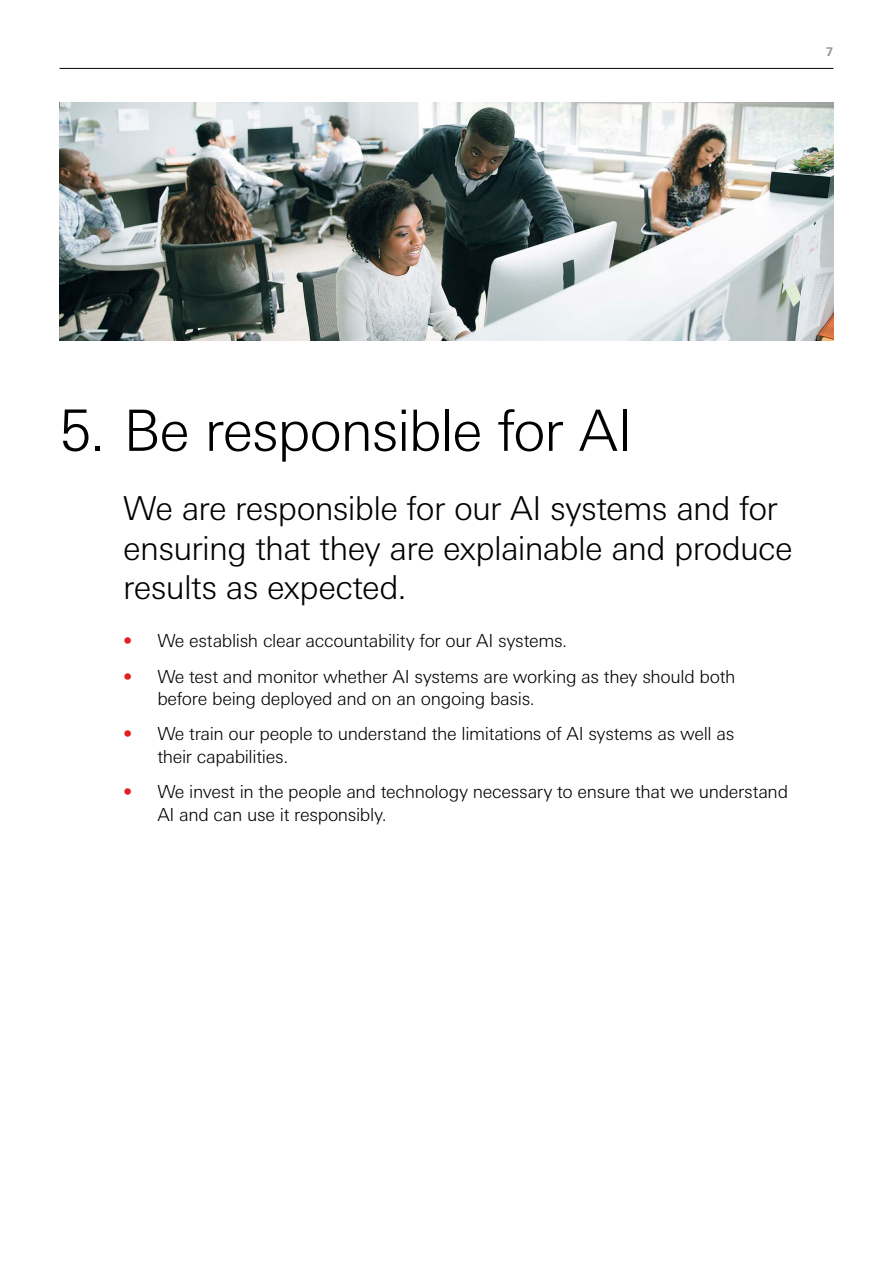
<style>
.page{position:relative;width:893px;height:1263px;background:#fff}
.page>*{position:absolute;margin:0;border:0;box-sizing:border-box;transform-origin:0 0}
.Heading_L1{font:300 57px "Univers Nextfor HSBC";letter-spacing:-.025em;color:#000}
.Heading_L2{font:300 33px/39.6px "Univers Nextfor HSBC";letter-spacing:-.02em;color:#000}
.t1{font:300 18px/22.5px "Univers Nextfor HSBC";letter-spacing:-.02em;color:#000}
.t2{font:700 12px "Univers Nextfor HSBC";color:#939598}
.s1{color:#e31e22}
</style>
<div class="page">
<hr style="left:60px;top:68px;width:773px;height:1px;background:#000">
<img style="left:60px;top:102px;width:773px;height:238px">
<p class="t2" style="left:826px;top:43px;width:9px">7</p>
<h1 class="Heading_L1" style="left:60px;top:390px;width:574px">5. Be responsible for AI</h1>
<h2 class="Heading_L2" style="left:123px;top:486px;width:671px">We are responsible for our AI systems and for ensuring that they are explainable and produce results as expected.</h2>
<p class="t1" style="left:123px;top:629px;width:445px"><span class="s1">•</span> We establish clear accountability for our AI systems.</p>
<p class="t1" style="left:157px;top:664px;width:580px;text-indent:-34px"><span class="s1">•</span> We test and monitor whether AI systems are working as they should both before being deployed and on an ongoing basis.</p>
<p class="t1" style="left:157px;top:722px;width:578px;text-indent:-34px"><span class="s1">•</span> We train our people to understand the limitations of AI systems as well as their capabilities.</p>
<p class="t1" style="left:157px;top:779px;width:632px;text-indent:-34px"><span class="s1">•</span> We invest in the people and technology necessary to ensure that we understand<br>AI and can use it responsibly.</p>
</div>
